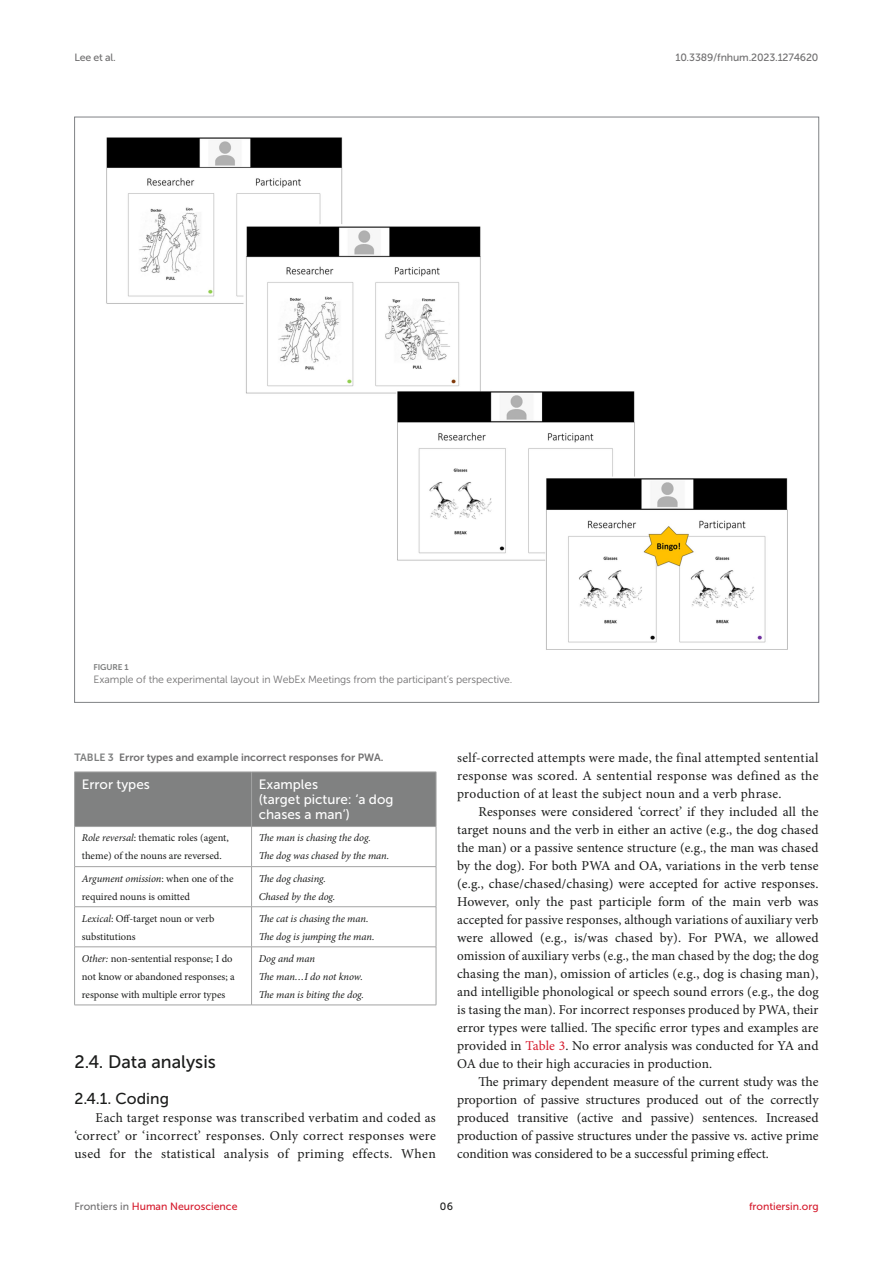
<style>
.page{position:relative;width:893px;height:1263px;background:#fff}
.page>*{position:absolute;margin:0;border:0;box-sizing:border-box;transform-origin:0 0}
.HEAD_2{font:18px "Museo Sans 500";color:#1b1c1b}
.HEAD_3_after_HEAD_2{font:15.75px "Museo Sans 500";color:#1b1c1b}
.TEXT{font:13.5px/18px "Minion Pro";color:#1b1c1b;text-align:justify}
.TEXT_FLUSH{font:13.5px/18px "Minion Pro";letter-spacing:.025em;color:#1b1c1b;text-align:justify}
.TB_CH{font:13.5px/15px "Museo Sans 500";color:#fff}
.TB_TX{font:10.5px/18px "Minion Pro";letter-spacing:-.005em;color:#1b1c1b}
.TB_TX-2{font:italic 10.5px "Minion Pro";letter-spacing:-.005em;color:#1b1c1b}
.FIG_LEG{font:10.5px "Museo Sans 300";letter-spacing:-.01em;color:#706f70}
.TT{font:10.5px "Museo Sans 700";color:#706f70}
.t1{font:10.5px "Museo Sans 500";color:#d51a2c}
.t2{font:10.5px "Museo Sans 500";letter-spacing:-.015em;color:#706f70}
.t3{font:10.5px "Museo Sans 500";color:#1b1c1b}
.FIG_HD{font:8.25px "Museo Sans 700";letter-spacing:-.01em;color:#7e7f7f}
.s1{color:#7e7f7f}
.s2{font-style:italic}
.s3{color:#d51a2c}
.s4{color:#706f70}
</style>
<div class="page">
<img style="left:106px;top:137px;width:682px;height:513px">
<div style="left:75px;top:773px;width:361px;height:53px;background:#808181"></div>
<hr style="left:436px;top:867px;width:1px;height:39px;background:#a2a3a3">
<hr style="left:252px;top:906px;width:184px;height:1px;background:#a2a3a3">
<hr style="left:436px;top:907px;width:1px;height:40px;background:#a2a3a3">
<hr style="left:252px;top:946px;width:184px;height:1px;background:#a2a3a3">
<hr style="left:436px;top:947px;width:1px;height:58px;background:#a2a3a3">
<hr style="left:252px;top:1005px;width:184px;height:1px;background:#a2a3a3">
<hr style="left:74px;top:867px;width:1px;height:39px;background:#a2a3a3">
<hr style="left:251px;top:867px;width:1px;height:39px;background:#a2a3a3">
<hr style="left:74px;top:906px;width:178px;height:1px;background:#a2a3a3">
<hr style="left:74px;top:907px;width:1px;height:40px;background:#a2a3a3">
<hr style="left:251px;top:907px;width:1px;height:40px;background:#a2a3a3">
<hr style="left:74px;top:946px;width:178px;height:1px;background:#a2a3a3">
<hr style="left:74px;top:947px;width:1px;height:58px;background:#a2a3a3">
<hr style="left:251px;top:947px;width:1px;height:58px;background:#a2a3a3">
<hr style="left:74px;top:1005px;width:178px;height:1px;background:#a2a3a3">
<hr style="left:252px;top:772px;width:184px;height:1px;background:#a2a3a3">
<hr style="left:436px;top:772px;width:1px;height:54px;background:#a2a3a3">
<hr style="left:252px;top:826px;width:184px;height:1px;background:#a2a3a3">
<hr style="left:74px;top:772px;width:178px;height:1px;background:#a2a3a3">
<hr style="left:74px;top:772px;width:1px;height:54px;background:#a2a3a3">
<hr style="left:251px;top:772px;width:1px;height:54px;background:#a2a3a3">
<hr style="left:74px;top:826px;width:178px;height:1px;background:#a2a3a3">
<hr style="left:436px;top:827px;width:1px;height:39px;background:#a2a3a3">
<hr style="left:252px;top:866px;width:184px;height:1px;background:#a2a3a3">
<hr style="left:74px;top:827px;width:1px;height:39px;background:#a2a3a3">
<hr style="left:251px;top:827px;width:1px;height:39px;background:#a2a3a3">
<hr style="left:74px;top:866px;width:178px;height:1px;background:#a2a3a3">
<p class="t2" style="left:74px;top:51px;width:43px">Lee et al.</p>
<p class="t2" style="left:675px;top:51px;width:145px">10.3389/fnhum.2023.1274620</p>
<p class="FIG_HD" style="left:94px;top:662px;width:37px">FIGURE 1</p>
<p class="FIG_LEG" style="left:94px;top:674px;width:420px">Example of the experimental layout in WebEx Meetings from the participant’s perspective.</p>
<p class="TT" style="left:74px;top:752px;width:311px"><span class="s1">TABLE 3</span> Error types and example incorrect responses for PWA.</p>
<p class="TB_CH" style="left:82px;top:777px;width:70px">Error types</p>
<p class="TB_CH" style="left:259px;top:777px;width:61px">Examples</p>
<p class="TB_CH" style="left:259px;top:792px;width:136px">(target picture: ‘a dog chases a man’)</p>
<p class="TB_TX" style="left:82px;top:829px;width:148px"><span class="s2">Role reversal</span>: thematic roles (agent, theme) of the nouns are reversed.</p>
<p class="TB_TX-2" style="left:259px;top:831px;width:114px">The man is chasing the dog.</p>
<p class="TB_TX-2" style="left:259px;top:849px;width:132px">The dog was chased by the man.</p>
<p class="TB_TX" style="left:82px;top:869px;width:153px"><span class="s2">Argument omission</span>: when one of the required nouns is omitted</p>
<p class="TB_TX-2" style="left:259px;top:871px;width:69px">The dog chasing.</p>
<p class="TB_TX-2" style="left:259px;top:889px;width:78px">Chased by the dog.</p>
<p class="TB_TX" style="left:82px;top:909px;width:134px"><span class="s2">Lexical</span>: Off-target noun or verb substitutions</p>
<p class="TB_TX-2" style="left:259px;top:911px;width:111px">The cat is chasing the man.</p>
<p class="TB_TX-2" style="left:259px;top:929px;width:117px">The dog is jumping the man.</p>
<p class="TB_TX" style="left:82px;top:949px;width:154px"><span class="s2">Other:</span> non-sentential response; I do not know or abandoned responses; a response with multiple error types</p>
<p class="TB_TX-2" style="left:259px;top:951px;width:58px">Dog and man</p>
<p class="TB_TX-2" style="left:259px;top:969px;width:106px">The man…I do not know.</p>
<p class="TB_TX-2" style="left:259px;top:987px;width:107px">The man is biting the dog.</p>
<p class="HEAD_2" style="left:74px;top:1052px;width:143px">2.4. Data analysis</p>
<p class="HEAD_3_after_HEAD_2" style="left:74px;top:1090px;width:96px">2.4.1. Coding</p>
<p class="TEXT_FLUSH" style="left:74px;top:1109px;width:363px;text-indent:21px">Each target response was transcribed verbatim and coded as ‘correct’ or ‘incorrect’ responses. Only correct responses were used for the statistical analysis of priming effects. When</p>
<p class="TEXT_FLUSH" style="left:457px;top:749px;width:363px">self-corrected attempts were made, the final attempted sentential response was scored. A sentential response was defined as the production of at least the subject noun and a verb phrase.</p>
<p class="TEXT" style="left:457px;top:803px;width:363px;text-indent:21px">Responses were considered ‘correct’ if they included all the target nouns and the verb in either an active (e.g., the dog chased the man) or a passive sentence structure (e.g., the man was chased by the dog). For both PWA and OA, variations in the verb tense (e.g., chase/chased/chasing) were accepted for active responses.<br>However, only the past participle form of the main verb was accepted for passive responses, although variations of auxiliary verb were allowed (e.g., is/was chased by). For PWA, we allowed omission of auxiliary verbs (e.g., the man chased by the dog; the dog chasing the man), omission of articles (e.g., dog is chasing man), and intelligible phonological or speech sound errors (e.g., the dog is tasing the man). For incorrect responses produced by PWA, their error types were tallied. The specific error types and examples are provided in <span class="s3">Table 3</span>. No error analysis was conducted for YA and OA due to their high accuracies in production.</p>
<p class="TEXT" style="left:457px;top:1073px;width:363px;text-indent:21px">The primary dependent measure of the current study was the proportion of passive structures produced out of the correctly produced transitive (active and passive) sentences. Increased production of passive structures under the passive vs. active prime condition was considered to be a successful priming effect.</p>
<p class="t1" style="left:74px;top:1200px;width:165px"><span class="s4">Frontiers in</span> Human Neuroscience</p>
<p class="t3" style="left:440px;top:1200px;width:15px">06</p>
<p class="t1" style="left:749px;top:1200px;width:71px">frontiersin.org</p>
</div>
